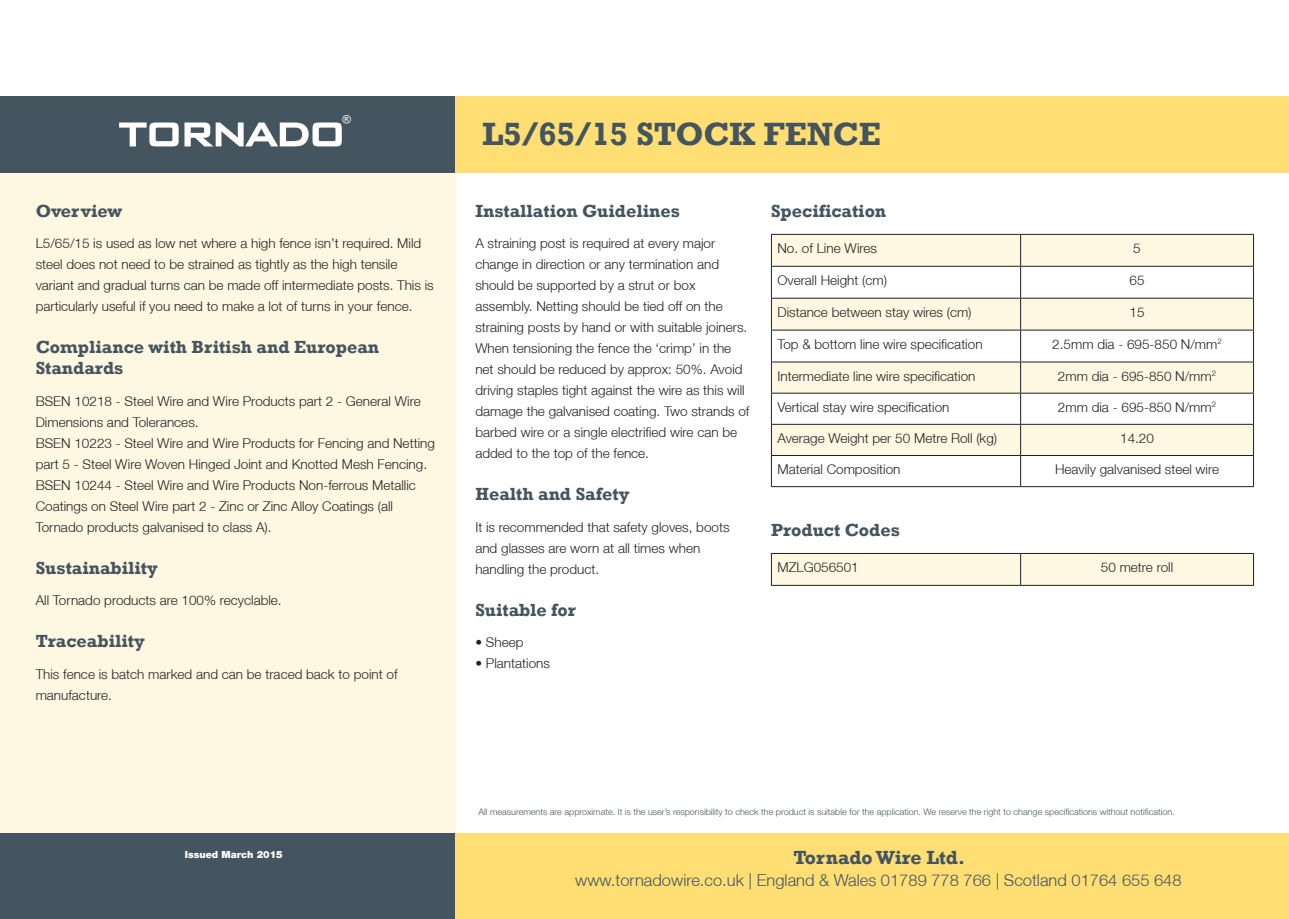
<style>
.page{position:relative;width:1289px;height:919px;background:#fff}
.page>*{position:absolute;margin:0;border:0;box-sizing:border-box;transform-origin:0 0}
.t1{font:700 33px "Rockwell";color:#45555f}
.t2{font:700 19.5px "Rockwell";color:#45555f}
.t3{font:700 18px/21px "Rockwell";color:#45555f}
.t4{font:300 16.5px "Helvetica Neue LT";color:#45555f}
.t5{font:300 13.5px/21px "Helvetica Neue LT";color:#231f20}
.t6{font:11.55px "Rockwell";color:#fff}
.t7{font:900 9.75px "Helvetica Neue LT";color:#fff}
.t8{font:300 9px "Helvetica Neue LT";color:#45555f}
</style>
<div class="page">
<div style="left:0;top:168px;width:455px;height:665px;background:#fef7e1"></div>
<div style="left:772px;top:235px;width:481px;height:158px;background:#fef7e1"></div>
<svg style="left:772px;top:267px;width:481px;height:94px"></svg>
<svg style="left:772px;top:394px;width:481px;height:92px"></svg>
<hr style="left:771px;top:234px;width:249px;height:1px;background:#231f20">
<hr style="left:771px;top:235px;width:1px;height:31px;background:#231f20">
<hr style="left:1020px;top:234px;width:233px;height:1px;background:#231f20">
<hr style="left:1020px;top:235px;width:1px;height:31px;background:#231f20">
<hr style="left:1253px;top:235px;width:1px;height:31px;background:#231f20">
<hr style="left:771px;top:266px;width:249px;height:1px;background:#231f20">
<hr style="left:771px;top:266px;width:1px;height:32px;background:#231f20">
<hr style="left:1020px;top:266px;width:233px;height:1px;background:#231f20">
<hr style="left:1020px;top:266px;width:1px;height:32px;background:#231f20">
<hr style="left:1253px;top:266px;width:1px;height:32px;background:#231f20">
<hr style="left:771px;top:298px;width:249px;height:1px;background:#231f20">
<hr style="left:771px;top:298px;width:1px;height:32px;background:#231f20">
<hr style="left:1020px;top:298px;width:233px;height:1px;background:#231f20">
<hr style="left:1020px;top:298px;width:1px;height:32px;background:#231f20">
<hr style="left:1253px;top:298px;width:1px;height:32px;background:#231f20">
<hr style="left:771px;top:330px;width:249px;height:1px;background:#231f20">
<hr style="left:771px;top:330px;width:1px;height:31px;background:#231f20">
<hr style="left:1020px;top:330px;width:233px;height:1px;background:#231f20">
<hr style="left:1020px;top:330px;width:1px;height:31px;background:#231f20">
<hr style="left:1253px;top:330px;width:1px;height:31px;background:#231f20">
<hr style="left:771px;top:361px;width:249px;height:1px;background:#231f20">
<hr style="left:771px;top:362px;width:1px;height:31px;background:#231f20">
<hr style="left:1020px;top:361px;width:233px;height:1px;background:#231f20">
<hr style="left:1020px;top:362px;width:1px;height:31px;background:#231f20">
<hr style="left:1253px;top:362px;width:1px;height:31px;background:#231f20">
<hr style="left:771px;top:393px;width:249px;height:1px;background:#231f20">
<hr style="left:771px;top:393px;width:1px;height:31px;background:#231f20">
<hr style="left:1020px;top:393px;width:233px;height:1px;background:#231f20">
<hr style="left:1020px;top:393px;width:1px;height:31px;background:#231f20">
<hr style="left:1253px;top:393px;width:1px;height:31px;background:#231f20">
<hr style="left:771px;top:424px;width:249px;height:1px;background:#231f20">
<hr style="left:771px;top:424px;width:1px;height:31px;background:#231f20">
<hr style="left:1020px;top:424px;width:233px;height:1px;background:#231f20">
<hr style="left:1020px;top:424px;width:1px;height:31px;background:#231f20">
<hr style="left:1253px;top:424px;width:1px;height:31px;background:#231f20">
<hr style="left:771px;top:455px;width:249px;height:1px;background:#231f20">
<hr style="left:771px;top:456px;width:1px;height:30px;background:#231f20">
<hr style="left:1020px;top:455px;width:233px;height:1px;background:#231f20">
<hr style="left:1020px;top:456px;width:1px;height:30px;background:#231f20">
<hr style="left:1253px;top:456px;width:1px;height:30px;background:#231f20">
<hr style="left:771px;top:486px;width:249px;height:1px;background:#231f20">
<hr style="left:1020px;top:486px;width:233px;height:1px;background:#231f20">
<div style="left:772px;top:554px;width:481px;height:31px;background:#fef7e1"></div>
<hr style="left:771px;top:553px;width:249px;height:1px;background:#231f20">
<hr style="left:771px;top:554px;width:1px;height:31px;background:#231f20">
<hr style="left:1020px;top:553px;width:233px;height:1px;background:#231f20">
<hr style="left:1020px;top:554px;width:1px;height:31px;background:#231f20">
<hr style="left:1253px;top:554px;width:1px;height:31px;background:#231f20">
<hr style="left:771px;top:585px;width:249px;height:1px;background:#231f20">
<hr style="left:1020px;top:585px;width:233px;height:1px;background:#231f20">
<div style="left:0;top:96px;width:455px;height:76px;background:#45555f"></div>
<div style="left:455px;top:96px;width:833px;height:76px;background:#ffde74"></div>
<svg style="left:119px;top:122px;width:223px;height:24px"></svg>
<div style="left:455px;top:833px;width:833px;height:85px;background:#ffde74"></div>
<div style="left:0;top:833px;width:455px;height:85px;background:#45555f"></div>
<p class="t6" style="left:342px;top:115px;width:10px">®</p>
<h3 class="t3" style="left:36px;top:202px;width:88px">Overview</h3>
<p class="t5" style="left:36px;top:234px;width:399px">L5/65/15 is used as low net where a high fence isn’t required. Mild steel does not need to be strained as tightly as the high tensile variant and gradual turns can be made off intermediate posts. This is particularly useful if you need to make a lot of turns in your fence.</p>
<h3 class="t3" style="left:36px;top:338px;width:345px">Compliance with British and European<br>Standards</h3>
<p class="t5" style="left:36px;top:391px;width:401px">BSEN 10218 - Steel Wire and Wire Products part 2 - General Wire Dimensions and Tolerances.<br>BSEN 10223 - Steel Wire and Wire Products for Fencing and Netting part 5 - Steel Wire Woven Hinged Joint and Knotted Mesh Fencing.<br>BSEN 10244 - Steel Wire and Wire Products Non-ferrous Metallic Coatings on Steel Wire part 2 - Zinc or Zinc Alloy Coatings (all Tornado products galvanised to class A).</p>
<h3 class="t3" style="left:36px;top:559px;width:124px">Sustainability</h3>
<p class="t5" style="left:36px;top:591px;width:247px">All Tornado products are 100% recyclable.</p>
<h3 class="t3" style="left:36px;top:632px;width:110px">Traceability</h3>
<p class="t5" style="left:36px;top:664px;width:363px">This fence is batch marked and can be traced back to point of manufacture.</p>
<h1 class="t1" style="left:482px;top:123px;width:400px">L5/65/15 STOCK FENCE</h1>
<h3 class="t3" style="left:475px;top:202px;width:206px">Installation Guidelines</h3>
<h3 class="t3" style="left:771px;top:202px;width:117px">Specification</h3>
<p class="t5" style="left:475px;top:234px;width:275px">A straining post is required at every major change in direction or any termination and should be supported by a strut or box assembly. Netting should be tied off on the straining posts by hand or with suitable joiners.<br>When tensioning the fence the ‘crimp’ in the net should be reduced by approx: 50%. Avoid driving staples tight against the wire as this will damage the galvanised coating. Two strands of barbed wire or a single electriied wire can be added to the top of the fence.</p>
<h3 class="t3" style="left:475px;top:485px;width:155px">Health and Safety</h3>
<p class="t5" style="left:475px;top:517px;width:256px">It is recommended that safety gloves, boots and glasses are worn at all times when handling the product.</p>
<h3 class="t3" style="left:475px;top:601px;width:102px">Suitable for</h3>
<p class="t5" style="left:475px;top:633px;width:50px">• Sheep</p>
<p class="t5" style="left:475px;top:654px;width:76px">• Plantations</p>
<p class="t5" style="left:777px;top:239px;width:101px">No. of Line Wires</p>
<p class="t5" style="left:1133px;top:239px;width:9px">5</p>
<p class="t5" style="left:777px;top:270px;width:111px">Overall Height (cm)</p>
<p class="t5" style="left:1129px;top:270px;width:17px">65</p>
<p class="t5" style="left:777px;top:302px;width:196px">Distance between stay wires (cm)</p>
<p class="t5" style="left:1129px;top:302px;width:17px">15</p>
<p class="t5" style="left:777px;top:333px;width:207px">Top &amp; bottom line wire speciication</p>
<p class="t5" style="left:1052px;top:334px;width:171px">2.5mm dia - 695-850 N/mm<sup>2</sup></p>
<p class="t5" style="left:777px;top:365px;width:200px">Intermediate line wire speciication</p>
<p class="t5" style="left:1057px;top:366px;width:160px">2mm dia - 695-850 N/mm<sup>2</sup></p>
<p class="t5" style="left:777px;top:396px;width:174px">Vertical stay wire speciication</p>
<p class="t5" style="left:1057px;top:397px;width:160px">2mm dia - 695-850 N/mm<sup>2</sup></p>
<p class="t5" style="left:777px;top:428px;width:221px">Average Weight per 50 Metre Roll (kg)</p>
<p class="t5" style="left:1120px;top:428px;width:35px">14.20</p>
<p class="t5" style="left:777px;top:459px;width:125px">Material Composition</p>
<p class="t5" style="left:1054px;top:459px;width:166px">Heavily galvanised steel wire</p>
<h3 class="t3" style="left:771px;top:521px;width:130px">Product Codes</h3>
<p class="t5" style="left:777px;top:557px;width:83px">MZLG056501</p>
<p class="t5" style="left:1100px;top:557px;width:74px">50 metre roll</p>
<p class="t8" style="left:478px;top:805px;width:697px">All measurements are approximate. It is the user’s responsibility to check the product is suitable for the application. We reserve the right to change speciications without notiication.</p>
<p class="t7" style="left:185px;top:848px;width:99px">Issued March 2015</p>
<h2 class="t2" style="left:793px;top:850px;width:173px">Tornado Wire Ltd.</h2>
<p class="t4" style="left:575px;top:872px;width:608px">www.tornadowire.co.uk | England &amp; Wales 01789 778 766 | Scotland 01764 655 648</p>
</div>
